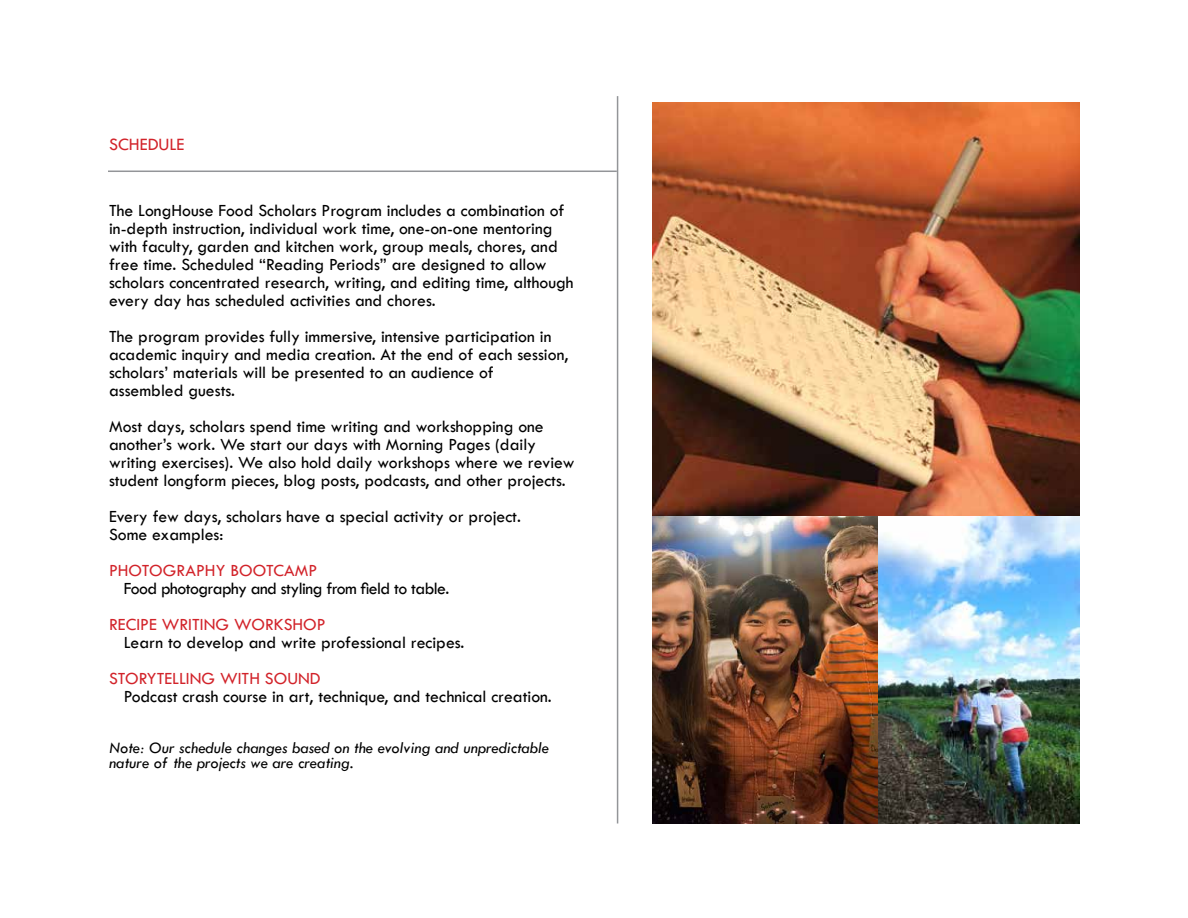
<style>
.page{position:relative;width:1188px;height:918px;background:#fff}
.page>*{position:absolute;margin:0;border:0;box-sizing:border-box;transform-origin:0 0}
.t1{font:18px "Tw Cen";color:#d2232a}
.t2{font:17.7px/18px "Tw Cen";color:#000}
.t3{font:17.7px "Tw Cen";color:#d2232a}
.t4{font:17.7px "Tw Cen";letter-spacing:-.03em;color:#000}
.t5{font:italic 16.5px/15px "Tw Cen";color:#000}
</style>
<div class="page">
<hr style="left:617px;top:96px;width:1px;height:728px;background:#939598">
<hr style="left:108px;top:171px;width:509px;height:1px;background:#939598">
<img style="left:652px;top:102px;width:428px;height:722px">
<img style="left:877px;top:517px;width:203px;height:307px">
<p class="t1" style="left:109px;top:134px;width:77px">SCHEDULE</p>
<p class="t2" style="left:109px;top:202px;width:466px">The LongHouse Food Scholars Program includes a combination of in-depth instruction, individual work time, one-on-one mentoring with faculty, garden and kitchen work, group meals, chores, and free time. Scheduled “Reading Periods” are designed to allow scholars concentrated research, writing, and editing time, although every day has scheduled activities and chores.</p>
<p class="t2" style="left:109px;top:328px;width:461px">The program provides fully immersive, intensive participation in academic inquiry and media creation. At the end of each session, scholars’ materials will be presented to an audience of assembled guests.</p>
<p class="t2" style="left:109px;top:418px;width:467px">Most days, scholars spend time writing and workshopping one another’s work. We start our days with Morning Pages (daily writing exercises). We also hold daily workshops where we review student longform pieces, blog posts, podcasts, and other projects.</p>
<p class="t2" style="left:109px;top:508px;width:413px">Every few days, scholars have a special activity or project.<br>Some examples:</p>
<p class="t3" style="left:109px;top:560px;width:210px">PHOTOGRAPHY BOOTCAMP</p>
<p class="t4" style="left:124px;top:578px;width:327px">Food photography and styling from field to table.</p>
<p class="t3" style="left:109px;top:614px;width:218px">RECIPE WRITING WORKSHOP</p>
<p class="t2" style="left:124px;top:634px;width:342px">Learn to develop and write professional recipes.</p>
<p class="t3" style="left:109px;top:668px;width:213px">STORYTELLING WITH SOUND</p>
<p class="t2" style="left:124px;top:688px;width:430px">Podcast crash course in art, technique, and technical creation.</p>
<p class="t5" style="left:109px;top:741px;width:441px">Note: Our schedule changes based on the evolving and unpredictable nature of the projects we are creating.</p>
</div>
